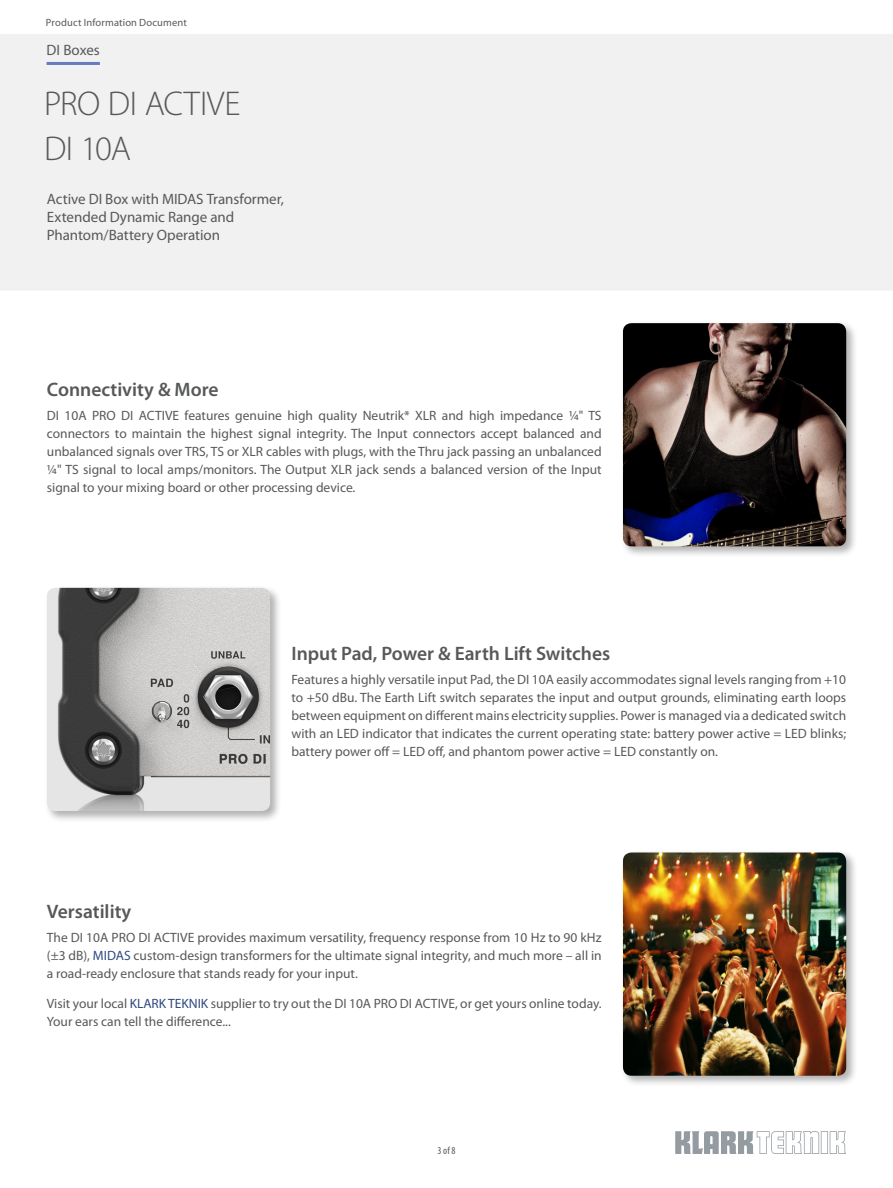
<style>
.page{position:relative;width:893px;height:1188px;background:#fff}
.page>*{position:absolute;margin:0;border:0;box-sizing:border-box;transform-origin:0 0}
.t1{font:300 34.5px/44.8px "Myriad Pro";letter-spacing:-.01em;color:#57585a}
._09_Body_Header_1{font:600 19.5px "Myriad Pro";color:#57585a}
.t2{font:15px/18px "Myriad Pro";letter-spacing:-.005em;color:#57585a}
._09_Body_Text_2{font:13.5px/18px "Myriad Pro";color:#57585a;text-align:justify}
.t3{font:10.5px "Myriad Pro";letter-spacing:.015em;color:#57585a}
.t4{font:condensed 10.5px "Myriad Pro";color:#57585a}
.s1{color:#2f4983}
</style>
<div class="page">
<div style="left:620px;top:849px;width:237px;height:238px;background:#231f20;opacity:.35"></div>
<img style="left:623px;top:853px;width:223px;height:223px">
<div style="left:620px;top:320px;width:237px;height:238px;background:#231f20;opacity:.35"></div>
<img style="left:623px;top:323px;width:223px;height:223px">
<hr style="left:47px;top:62px;width:53px;height:3px;background:#647bbd">
<div style="left:44px;top:585px;width:237px;height:237px;background:#231f20;opacity:.35"></div>
<img style="left:47px;top:588px;width:223px;height:223px">
<p class="t3" style="left:46px;top:16px;width:142px">Product Information Document</p>
<p class="t2" style="left:47px;top:40px;width:55px">DI Boxes</p>
<h1 class="t1" style="left:44px;top:82px;width:198px">PRO DI ACTIVE<br>DI 10A</h1>
<p class="t2" style="left:47px;top:190px;width:239px">Active DI Box with MIDAS Transformer,<br>Extended Dynamic Range and<br>Phantom/Battery Operation</p>
<p class="_09_Body_Header_1" style="left:47px;top:377px;width:173px">Connectivity &amp; More</p>
<p class="_09_Body_Text_2" style="left:47px;top:406px;width:556px">DI 10A PRO DI ACTIVE features genuine high quality Neutrik* XLR and high impedance 1/4" TS connectors to maintain the highest signal integrity. The Input connectors accept balanced and unbalanced signals over TRS, TS or XLR cables with plugs, with the Thru jack passing an unbalanced 1/4" TS signal to local amps/monitors. The Output XLR jack sends a balanced version of the Input signal to your mixing board or other processing device.</p>
<p class="_09_Body_Header_1" style="left:291px;top:641px;width:320px">Input Pad, Power &amp; Earth Lift Switches</p>
<p class="_09_Body_Text_2" style="left:291px;top:670px;width:556px">Features a highly versatile input Pad, the DI 10A easily accommodates signal levels ranging from +10 to +50 dBu. The Earth Lift switch separates the input and output grounds, eliminating earth loops between equipment on different mains electricity supplies. Power is managed via a dedicated switch with an LED indicator that indicates the current operating state: battery power active = LED blinks; battery power off = LED off, and phantom power active = LED constantly on.</p>
<p class="_09_Body_Header_1" style="left:47px;top:899px;width:86px">Versatility</p>
<p class="_09_Body_Text_2" style="left:47px;top:928px;width:556px">The DI 10A PRO DI ACTIVE provides maximum versatility, frequency response from 10 Hz to 90 kHz (±3 dB), <span class="s1">MIDAS</span> custom-design transformers for the ultimate signal integrity, and much more – all in a road-ready enclosure that stands ready for your input.</p>
<p class="_09_Body_Text_2" style="left:47px;top:994px;width:556px">Visit your local <span class="s1">KLARK TEKNIK</span> supplier to try out the DI 10A PRO DI ACTIVE, or get yours online today.<br>Your ears can tell the difference...</p>
<p class="t4" style="left:437px;top:1144px;width:20px">3 of 8</p>
</div>
